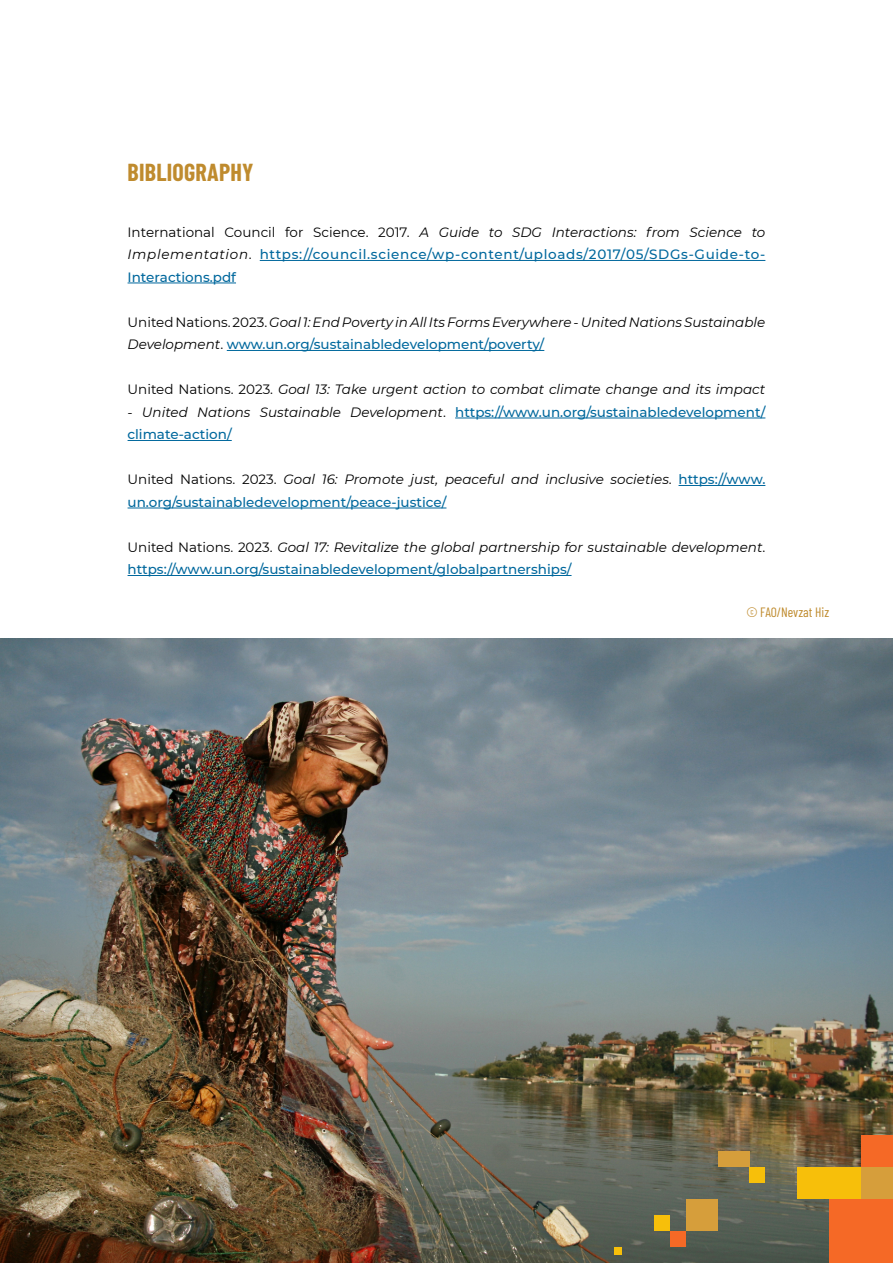
<style>
.page{position:relative;width:893px;height:1263px;background:#fff}
.page>*{position:absolute;margin:0;border:0;box-sizing:border-box;transform-origin:0 0}
.t1{font:700 24px "Barlow Condensed";letter-spacing:.01em;color:#bf8b2e}
.t2{font:italic 13.5px/22.5px "Montserrat";color:#000}
.t3{font:500 13.5px "Montserrat";color:#00689d}
.t4{font:500 13.5px "Montserrat";letter-spacing:.05em;color:#00689d}
.t5{font:13.5px "Montserrat";color:#000}
.t6{font:italic 13.5px "Montserrat";letter-spacing:.05em;color:#000}
.t7{font:13.5px "Barlow Condensed";color:#bf8b2e}
.s1{font-style:normal}
.s2{font-weight:500;font-style:normal;color:#00689d}
</style>
<div class="page">
<hr style="left:260px;top:260px;width:505px;height:1px;background:#00689d">
<hr style="left:128px;top:283px;width:108px;height:1px;background:#00689d">
<hr style="left:227px;top:350px;width:317px;height:1px;background:#00689d">
<hr style="left:455px;top:418px;width:310px;height:1px;background:#00689d">
<hr style="left:128px;top:440px;width:104px;height:1px;background:#00689d">
<hr style="left:678px;top:485px;width:87px;height:1px;background:#00689d">
<hr style="left:128px;top:508px;width:318px;height:1px;background:#00689d">
<hr style="left:128px;top:575px;width:444px;height:1px;background:#00689d">
<img style="left:0;top:638px;width:893px;height:625px">
<div style="left:861px;top:1135px;width:32px;height:32px;background:#f56926"></div>
<div style="left:686px;top:1199px;width:32px;height:32px;background:#d69e3b"></div>
<div style="left:829px;top:1199px;width:64px;height:64px;background:#f56926"></div>
<div style="left:861px;top:1167px;width:32px;height:32px;background:#d69e3b"></div>
<div style="left:797px;top:1167px;width:64px;height:32px;background:#f7bf0a"></div>
<div style="left:749px;top:1167px;width:16px;height:16px;background:#f7bf0a"></div>
<div style="left:733px;top:1151px;width:16px;height:16px;background:#d69e3b"></div>
<div style="left:718px;top:1151px;width:15px;height:16px;background:#d69e3b"></div>
<div style="left:670px;top:1231px;width:16px;height:16px;background:#f56926"></div>
<div style="left:654px;top:1215px;width:16px;height:16px;background:#f7bf0a"></div>
<div style="left:614px;top:1247px;width:8px;height:8px;background:#f7bf0a"></div>
<h1 class="t1" style="left:128px;top:156px;width:128px">BIBLIOGRAPHY</h1>
<p class="t5" style="left:285px;top:223px;width:20px">for</p>
<p class="t2" style="left:646px;top:220px;width:35px">from</p>
<p class="t5" style="left:128px;top:223px;width:89px">International</p>
<p class="t3" style="left:128px;top:268px;width:110px">Interactions.pdf</p>
<p class="t5" style="left:225px;top:223px;width:52px">Council</p>
<p class="t5" style="left:313px;top:223px;width:57px">Science.</p>
<p class="t2" style="left:439px;top:220px;width:42px">Guide</p>
<p class="t2" style="left:552px;top:220px;width:86px">Interactions:</p>
<p class="t2" style="left:690px;top:220px;width:54px">Science</p>
<p class="t5" style="left:378px;top:223px;width:33px">2017.</p>
<p class="t2" style="left:512px;top:220px;width:31px">SDG</p>
<p class="t2" style="left:419px;top:220px;width:11px">A</p>
<p class="t2" style="left:489px;top:220px;width:15px">to</p>
<p class="t2" style="left:752px;top:220px;width:15px">to</p>
<p class="t4" style="left:260px;top:245px;width:507px">https://council.science/wp-content/uploads/2017/05/SDGs-Guide-to-</p>
<p class="t6" style="left:128px;top:245px;width:126px">Implementation<span class="s1">.</span></p>
<p class="t2" style="left:128px;top:310px;width:639px"><span class="s1">UnitedNations.2023.</span>Goal1:EndPovertyinAllItsFormsEverywhere-UnitedNationsSustainable<br>Development<span class="s1">.</span> <span class="s2">www.un.org/sustainabledevelopment/poverty/</span></p>
<p class="t2" style="left:128px;top:378px;width:639px;text-align:right"><span class="s1">United Nations. 2023.</span> Goal 13: Take urgent action to combat climate change and its impact <span class="s2">https://www.un.org/sustainabledevelopment/</span></p>
<p class="t2" style="left:142px;top:400px;width:47px">United</p>
<p class="t2" style="left:197px;top:400px;width:55px">Nations</p>
<p class="t2" style="left:260px;top:400px;width:83px">Sustainable</p>
<p class="t2" style="left:350px;top:400px;width:97px">Development<span class="s1">.</span></p>
<p class="t2" style="left:128px;top:400px;width:7px">-</p>
<p class="t3" style="left:128px;top:425px;width:106px">climate-action/</p>
<p class="t3" style="left:678px;top:470px;width:88px">https://www.</p>
<p class="t2" style="left:445px;top:468px;width:61px">peaceful</p>
<p class="t2" style="left:411px;top:468px;width:29px">just,</p>
<p class="t5" style="left:128px;top:470px;width:47px">United</p>
<p class="t3" style="left:128px;top:493px;width:320px">un.org/sustainabledevelopment/peace-justice/</p>
<p class="t2" style="left:128px;top:535px;width:639px"><span class="s1">United Nations. 2023.</span> Goal 17: Revitalize the global partnership for sustainable development<span class="s1">. </span><span class="s2">https://www.un.org/sustainabledevelopment/globalpartnerships/</span></p>
<p class="t7" style="left:746px;top:602px;width:84px">© FAO/Nevzat Hiz</p>
<p class="t5" style="left:180px;top:470px;width:57px">Nations.</p>
<p class="t2" style="left:283px;top:468px;width:33px">Goal</p>
<p class="t2" style="left:511px;top:468px;width:29px">and</p>
<p class="t2" style="left:545px;top:468px;width:60px">inclusive</p>
<p class="t2" style="left:611px;top:468px;width:63px">societies<span class="s1">.</span></p>
<p class="t5" style="left:242px;top:470px;width:36px">2023.</p>
<p class="t2" style="left:322px;top:468px;width:17px">16:</p>
<p class="t2" style="left:345px;top:468px;width:61px">Promote</p>
</div>
